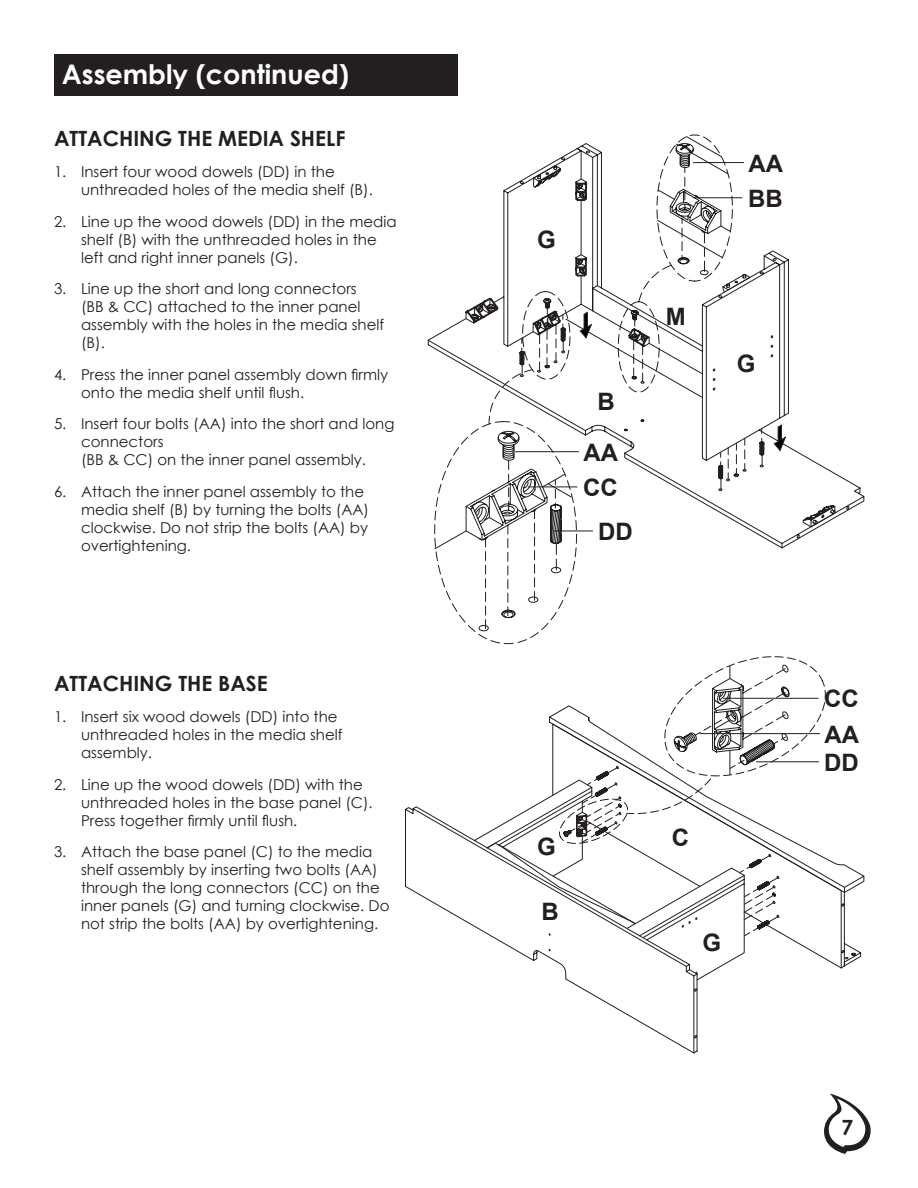
<style>
.page{position:relative;width:918px;height:1188px;background:#fff}
.page>*{position:absolute;margin:0;border:0;box-sizing:border-box;transform-origin:0 0}
.Heading_1{font:700 27px "Century Gothic";color:#fff}
.t1{font:700 24px "Arial";color:#231f20}
.Text{font:700 21px "Century Gothic";color:#231f20}
.t2{font:15px/18px "Century Gothic";color:#231f20}
</style>
<div class="page">
<svg style="left:824px;top:1093px;width:47px;height:61px"></svg>
<div style="left:54px;top:54px;width:404px;height:42px;background:#231f20"></div>
<svg style="left:428px;top:188px;width:437px;height:361px"></svg>
<svg style="left:434px;top:301px;width:226px;height:343px"></svg>
<svg style="left:465px;top:265px;width:380px;height:263px"></svg>
<svg style="left:428px;top:318px;width:39px;height:23px"></svg>
<hr style="left:515px;top:451px;width:64px;height:1px;background:#231f20">
<hr style="left:528px;top:487px;width:49px;height:1px;background:#231f20">
<svg style="left:774px;top:424px;width:12px;height:27px"></svg>
<svg style="left:507px;top:135px;width:244px;height:263px"></svg>
<svg style="left:405px;top:797px;width:293px;height:257px"></svg>
<svg style="left:549px;top:711px;width:316px;height:182px"></svg>
<svg style="left:559px;top:656px;width:283px;height:313px"></svg>
<hr style="left:756px;top:761px;width:63px;height:1px;background:#231f20">
<hr style="left:700px;top:733px;width:120px;height:1px;background:#231f20">
<hr style="left:723px;top:698px;width:95px;height:1px;background:#231f20">
<p class="Heading_1" style="left:62px;top:54px;width:289px">Assembly (continued)</p>
<p class="Text" style="left:54px;top:122px;width:293px">ATTACHING THE MEDIA SHELF</p>
<p class="t2" style="left:81px;top:163px;width:293px;text-indent:-27px">1. Insert four wood dowels (DD) in the unthreaded holes of the media shelf (B).</p>
<p class="t2" style="left:81px;top:212px;width:317px;text-indent:-27px">2. Line up the wood dowels (DD) in the media shelf (B) with the unthreaded holes in the left and right inner panels (G).</p>
<p class="t2" style="left:81px;top:280px;width:305px;text-indent:-27px">3. Line up the short and long connectors<br>(BB &amp; CC) attached to the inner panel assembly with the holes in the media shelf (B).</p>
<p class="t2" style="left:81px;top:365px;width:309px;text-indent:-27px">4. Press the inner panel assembly down firmly onto the media shelf until flush.</p>
<p class="t2" style="left:81px;top:415px;width:315px;text-indent:-27px">5. Insert four bolts (AA) into the short and long connectors<br>(BB &amp; CC) on the inner panel assembly.</p>
<p class="t2" style="left:81px;top:482px;width:290px;text-indent:-27px">6. Attach the inner panel assembly to the media shelf (B) by turning the bolts (AA) clockwise. Do not strip the bolts (AA) by overtightening.</p>
<p class="Text" style="left:54px;top:667px;width:215px">ATTACHING THE BASE</p>
<p class="t2" style="left:81px;top:708px;width:263px;text-indent:-27px">1. Insert six wood dowels (DD) into the unthreaded holes in the media shelf assembly.</p>
<p class="t2" style="left:81px;top:775px;width:293px;text-indent:-27px">2. Line up the wood dowels (DD) with the unthreaded holes in the base panel (C).<br>Press together firmly until flush.</p>
<p class="t2" style="left:81px;top:843px;width:310px;text-indent:-27px">3. Attach the base panel (C) to the media shelf assembly by inserting two bolts (AA) through the long connectors (CC) on the inner panels (G) and turning clockwise. Do not strip the bolts (AA) by overtightening.</p>
<p class="t1" style="left:537px;top:223px;width:20px">G</p>
<p class="t1" style="left:597px;top:386px;width:19px">B</p>
<p class="t1" style="left:584px;top:436px;width:36px">AA</p>
<p class="t1" style="left:583px;top:472px;width:36px">CC</p>
<p class="t1" style="left:598px;top:516px;width:36px">DD</p>
<p class="t1" style="left:666px;top:301px;width:21px">M</p>
<p class="t1" style="left:749px;top:147px;width:36px">AA</p>
<p class="t1" style="left:748px;top:182px;width:36px">BB</p>
<p class="t1" style="left:737px;top:347px;width:20px">G</p>
<p class="t1" style="left:537px;top:830px;width:20px">G</p>
<p class="t1" style="left:672px;top:822px;width:19px">C</p>
<p class="t1" style="left:541px;top:896px;width:19px">B</p>
<p class="t1" style="left:702px;top:926px;width:20px">G</p>
<p class="t1" style="left:824px;top:683px;width:36px">CC</p>
<p class="t1" style="left:825px;top:718px;width:36px">AA</p>
<p class="t1" style="left:824px;top:746px;width:36px">DD</p>
<h3 class="Text" style="left:842px;top:1112px;width:13px">7</h3>
</div>
